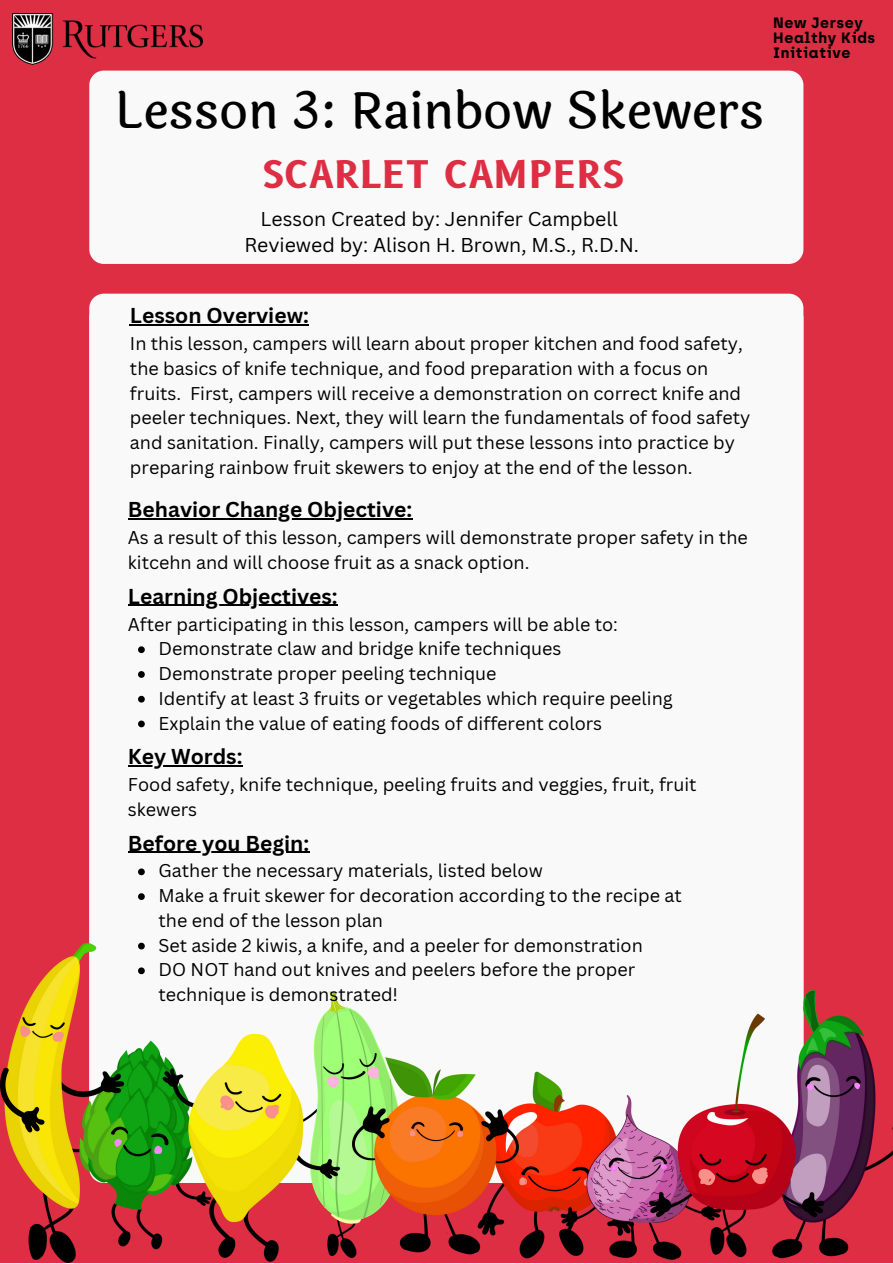
<style>
.page{position:relative;width:893px;height:1264px;background:#fff}
.page>*{position:absolute;margin:0;border:0;box-sizing:border-box;transform-origin:0 0}
.t1{font:500 49.8px "Laila";color:#000}
.t2{font:700 37.05px "B612";letter-spacing:.045em;color:#dd2e44}
.t3{font:700 21px "Canva Sans";color:#000}
.t4{font:19.5px "Canva Sans";color:#000}
.t5{font:18px/24.8px "Canva Sans";color:#000}
.t6{font:700 15px "Archia";letter-spacing:.04em;color:#000}
</style>
<div class="page">
<div style="left:0;top:0;width:892px;height:1262px;background:#dd2e44"></div>
<div style="left:89px;top:71px;width:714px;height:193px;background:#f9f9f9"></div>
<div style="left:89px;top:294px;width:714px;height:649px;background:#f9f9f9"></div>
<img style="left:0;top:943px;width:892px;height:319px">
<hr style="left:130px;top:324px;width:179px;height:1px;background:#000">
<hr style="left:128px;top:518px;width:284px;height:1px;background:#000">
<svg style="left:138px;top:646px;width:7px;height:7px"></svg>
<svg style="left:138px;top:671px;width:7px;height:7px"></svg>
<svg style="left:138px;top:695px;width:7px;height:7px"></svg>
<svg style="left:138px;top:720px;width:7px;height:7px"></svg>
<hr style="left:128px;top:604px;width:210px;height:2px;background:#000">
<hr style="left:128px;top:765px;width:114px;height:1px;background:#000">
<svg style="left:138px;top:868px;width:7px;height:7px"></svg>
<svg style="left:138px;top:893px;width:7px;height:7px"></svg>
<svg style="left:138px;top:942px;width:7px;height:7px"></svg>
<svg style="left:138px;top:967px;width:7px;height:7px"></svg>
<hr style="left:128px;top:851px;width:181px;height:1px;background:#000">
<img style="left:12px;top:13px;width:190px;height:52px">
<p class="t6" style="left:773px;top:13px;width:91px">New Jersey</p>
<p class="t6" style="left:773px;top:28px;width:103px">Healthy Kids</p>
<p class="t6" style="left:773px;top:43px;width:79px">Initiative</p>
<p class="t1" style="left:115px;top:74px;width:651px">Lesson 3: Rainbow Skewers</p>
<p class="t2" style="left:263px;top:152px;width:361px">SCARLET CAMPERS</p>
<p class="t4" style="left:260px;top:205px;width:359px">Lesson Created by: Jennifer Campbell</p>
<p class="t4" style="left:244px;top:232px;width:396px">Reviewed by: Alison H. Brown, M.S., R.D.N.</p>
<p class="t3" style="left:130px;top:300px;width:180px">Lesson Overview:</p>
<p class="t5" style="left:130px;top:331px;width:621px">In this lesson, campers will learn about proper kitchen and food safety, the basics of knife technique, and food preparation with a focus on fruits. First, campers will receive a demonstration on correct knife and peeler techniques. Next, they will learn the fundamentals of food safety and sanitation. Finally, campers will put these lessons into practice by preparing rainbow fruit skewers to enjoy at the end of the lesson.</p>
<p class="t3" style="left:128px;top:495px;width:286px">Behavior Change Objective:</p>
<p class="t5" style="left:128px;top:525px;width:621px">As a result of this lesson, campers will demonstrate proper safety in the kitcehn and will choose fruit as a snack option.</p>
<p class="t3" style="left:128px;top:581px;width:211px">Learning Objectives:</p>
<p class="t5" style="left:128px;top:611px;width:491px">After participating in this lesson, campers will be able to:</p>
<p class="t5" style="left:158px;top:636px;width:404px">Demonstrate claw and bridge knife techniques</p>
<p class="t5" style="left:158px;top:660px;width:339px">Demonstrate proper peeling technique</p>
<p class="t5" style="left:158px;top:685px;width:515px">Identify at least 3 fruits or vegetables which require peeling</p>
<p class="t5" style="left:158px;top:710px;width:445px">Explain the value of eating foods of different colors</p>
<p class="t3" style="left:128px;top:741px;width:116px">Key Words:</p>
<p class="t5" style="left:128px;top:771px;width:570px">Food safety, knife technique, peeling fruits and veggies, fruit, fruit skewers</p>
<p class="t3" style="left:128px;top:828px;width:183px">Before you Begin:</p>
<p class="t5" style="left:158px;top:858px;width:386px">Gather the necessary materials, listed below</p>
<p class="t5" style="left:158px;top:882px;width:524px">Make a fruit skewer for decoration according to the recipe at the end of the lesson plan</p>
<p class="t5" style="left:158px;top:932px;width:486px">Set aside 2 kiwis, a knife, and a peeler for demonstration</p>
<p class="t5" style="left:158px;top:957px;width:478px">DO NOT hand out knives and peelers before the proper technique is demonstrated!</p>
</div>
